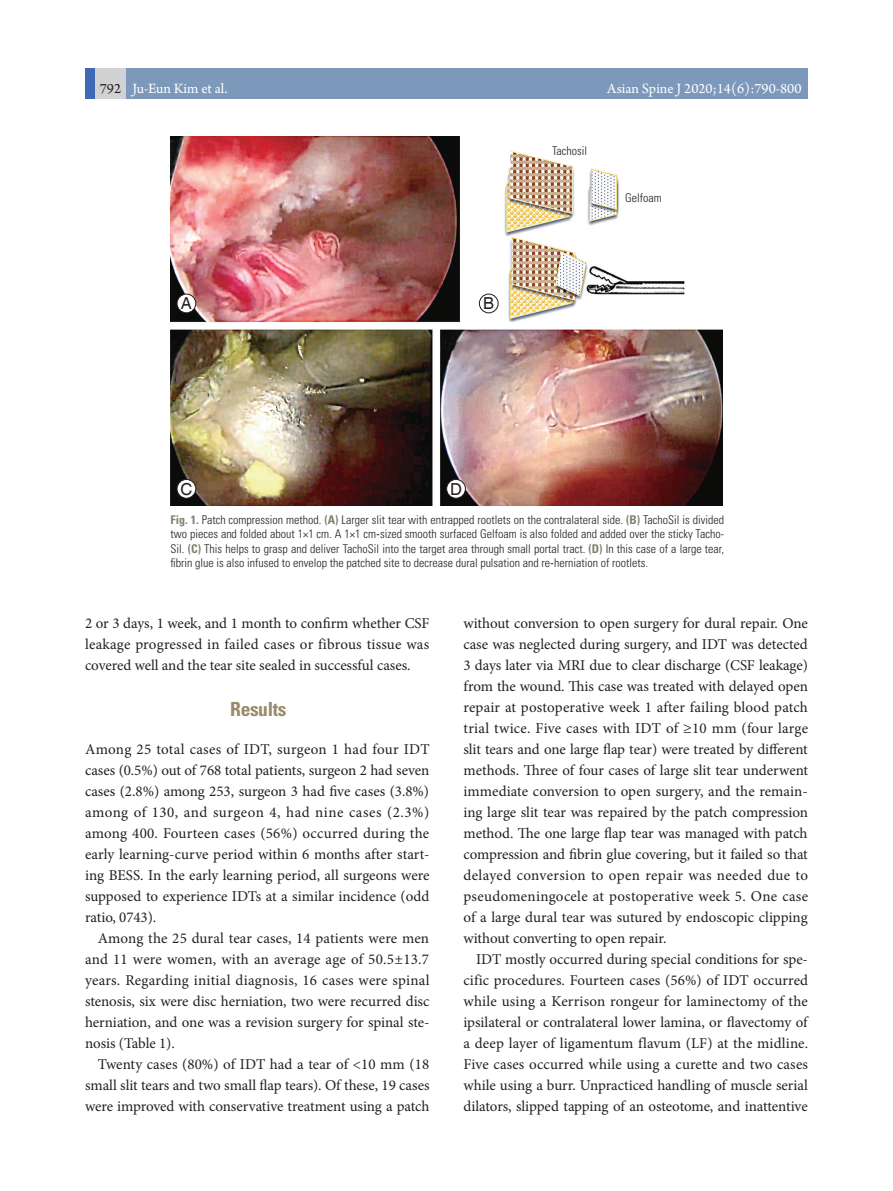
<style>
.page{position:relative;width:893px;height:1191px;background:#fff}
.page>*{position:absolute;margin:0;border:0;box-sizing:border-box;transform-origin:0 0}
.본문_대제목{font:700 condensed 19.5px "Univers LT Std";letter-spacing:-.02em;color:#998a6b}
.t1{font:16.5px "Helvetica";color:#231f20}
.본문_내용{font:15px/21px "Minion Pro";letter-spacing:-.005em;color:#231f20;text-align:justify}
.본문_내용_첫문단{font:15px/21px "Minion Pro";color:#231f20;text-align:justify}
.t2{font:15px "Arno Pro";color:#fff}
.표_그림설명{font:300 condensed 12px/14.4px "Univers LT Std";color:#231f20;text-align:justify}
.s1{color:#231f20}
.s2{font-weight:700;color:#82806e}
.s3{font-weight:400}
</style>
<div class="page">
<div style="left:85px;top:68px;width:58px;height:31px;background:#d1d2d4"></div>
<div style="left:126px;top:68px;width:682px;height:31px;background:#7c98bb"></div>
<div style="left:85px;top:68px;width:10px;height:31px;background:#406ab4"></div>
<img style="left:170px;top:136px;width:553px;height:370px">
<div style="left:177px;top:294px;width:19px;height:19px;background:#fff;border-radius:50%"></div>
<div style="left:177px;top:294px;width:19px;height:19px;border:1px solid #231f20;border-radius:50%"></div>
<div style="left:479px;top:294px;width:19px;height:19px;background:#fff;border-radius:50%"></div>
<div style="left:479px;top:294px;width:19px;height:19px;border:1px solid #231f20;border-radius:50%"></div>
<div style="left:177px;top:479px;width:19px;height:19px;background:#fff;border-radius:50%"></div>
<div style="left:177px;top:479px;width:19px;height:19px;border:1px solid #231f20;border-radius:50%"></div>
<div style="left:447px;top:479px;width:18px;height:19px;background:#fff;border-radius:50%"></div>
<div style="left:446px;top:479px;width:20px;height:19px;border:1px solid #231f20;border-radius:50%"></div>
<p class="t2" style="left:100px;top:80px;width:129px"><span class="s1">792</span> Ju-Eun Kim et al.</p>
<p class="t2" style="left:607px;top:80px;width:196px">Asian Spine J 2020;14(6):790-800</p>
<p class="t1" style="left:181px;top:294px;width:13px">A</p>
<p class="t1" style="left:483px;top:294px;width:13px">B</p>
<p class="표_그림설명" style="left:552px;top:144px;width:37px">Tachosil</p>
<p class="표_그림설명" style="left:625px;top:191px;width:38px">Gelfoam</p>
<p class="t1" style="left:180px;top:479px;width:13px">C</p>
<p class="t1" style="left:450px;top:479px;width:13px">D</p>
<p class="표_그림설명" style="left:171px;top:512px;width:555px"><span class="s2">Fig. 1.</span> Patch compression method. <span class="s2">(A)</span> Larger slit tear with entrapped rootlets on the contralateral side. <span class="s2">(B)</span> TachoSil is divided two pieces and folded about 1×1 cm. A 1×1 cm<span class="s3">-</span>sized smooth surfaced Gelfoam is also folded and added over the sticky Tacho-Sil. <span class="s2">(C)</span> This helps to grasp and deliver TachoSil into the target area through small portal tract. <span class="s2">(D)</span> In this case of a large tear, fibrin glue is also infused to envelop the patched site to decrease dural pulsation and re<span class="s3">-</span>herniation of rootlets.</p>
<p class="본문_내용" style="left:85px;top:613px;width:346px">2 or 3 days, 1 week, and 1 month to confirm whether CSF leakage progressed in failed cases or fibrous tissue was covered well and the tear site sealed in successful cases.</p>
<p class="본문_대제목" style="left:230px;top:697px;width:58px">Results</p>
<p class="본문_내용_첫문단" style="left:85px;top:739px;width:346px">Among 25 total cases of IDT, surgeon 1 had four IDT cases (0.5%) out of 768 total patients, surgeon 2 had seven cases (2.8%) among 253, surgeon 3 had five cases (3.8%) among of 130, and surgeon 4, had nine cases (2.3%) among 400. Fourteen cases (56%) occurred during the early learning-curve period within 6 months after start&shy;ing BESS. In the early learning period, all surgeons were supposed to experience IDTs at a similar incidence (odd ratio, 0743).</p>
<p class="본문_내용" style="left:85px;top:928px;width:346px;text-indent:13px">Among the 25 dural tear cases, 14 patients were men and 11 were women, with an average age of 50.5±13.7 years. Regarding initial diagnosis, 16 cases were spinal stenosis, six were disc herniation, two were recurred disc herniation, and one was a revision surgery for spinal ste&shy;nosis (Table 1).</p>
<p class="본문_내용" style="left:85px;top:1054px;width:346px;text-indent:13px">Twenty cases (80%) of IDT had a tear of &lt;10 mm (18 small slit tears and two small flap tears). Of these, 19 cases were improved with conservative treatment using a patch</p>
<p class="본문_내용" style="left:463px;top:613px;width:346px">without conversion to open surgery for dural repair. One case was neglected during surgery, and IDT was detected 3 days later via MRI due to clear discharge (CSF leakage) from the wound. This case was treated with delayed open repair at postoperative week 1 after failing blood patch trial twice. Five cases with IDT of ≥10 mm (four large slit tears and one large flap tear) were treated by different methods. Three of four cases of large slit tear underwent immediate conversion to open surgery, and the remain&shy;ing large slit tear was repaired by the patch compression method. The one large flap tear was managed with patch compression and fibrin glue covering, but it failed so that delayed conversion to open repair was needed due to pseudomeningocele at postoperative week 5. One case of a large dural tear was sutured by endoscopic clipping without converting to open repair.</p>
<p class="본문_내용" style="left:463px;top:949px;width:346px;text-indent:13px">IDT mostly occurred during special conditions for spe&shy;cific procedures. Fourteen cases (56%) of IDT occurred while using a Kerrison rongeur for laminectomy of the ipsilateral or contralateral lower lamina, or flavectomy of a deep layer of ligamentum flavum (LF) at the midline.<br>Five cases occurred while using a curette and two cases while using a burr. Unpracticed handling of muscle serial dilators, slipped tapping of an osteotome, and inattentive</p>
</div>
